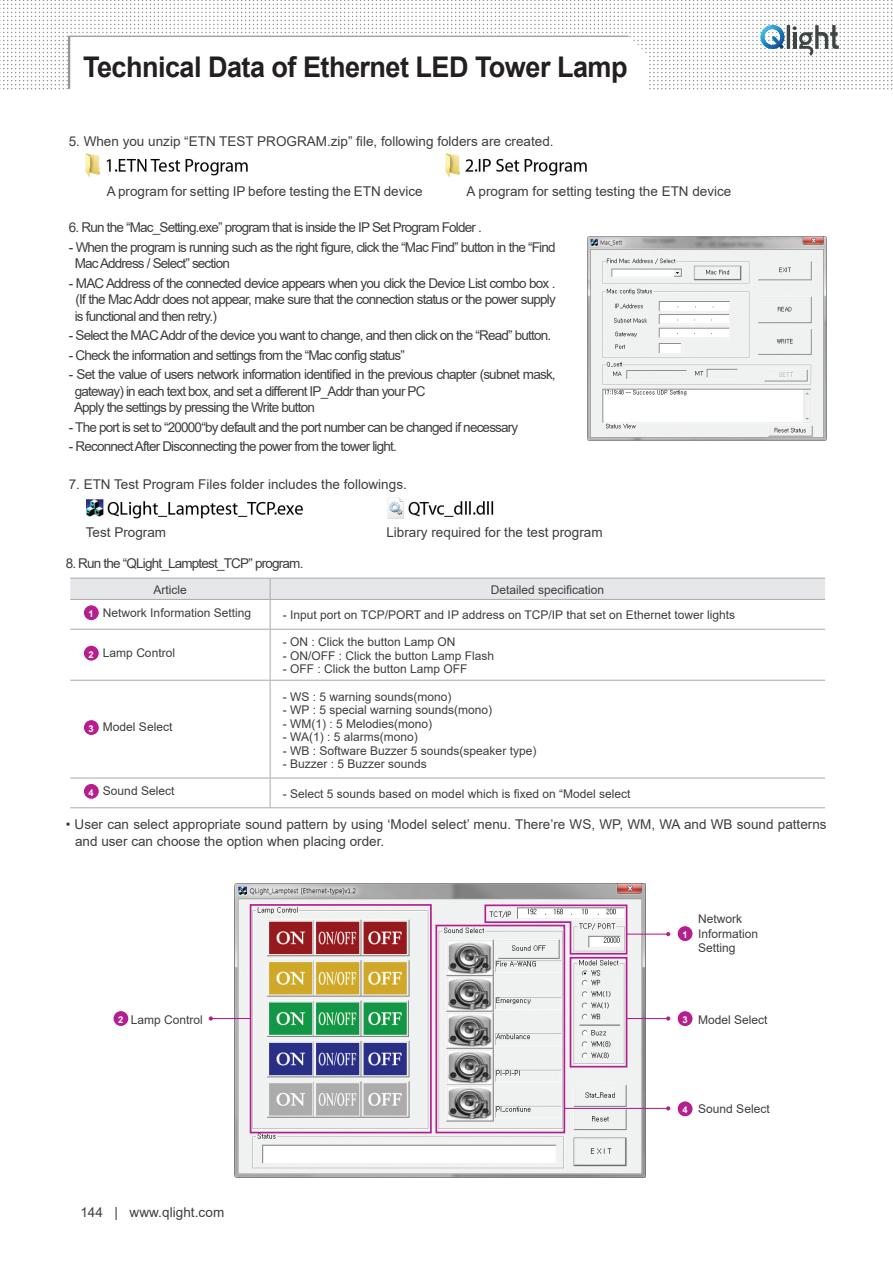
<style>
.page{position:relative;width:893px;height:1263px;background:#fff}
.page>*{position:absolute;margin:0;border:0;box-sizing:border-box;transform-origin:0 0}
.t1{font:700 28.5px "Arial";letter-spacing:-.02em;color:#231f20;scale:.95 1}
.t2{font:13.5px/16.5px "Arial";letter-spacing:-.06em;color:#3e3e3f}
.t3{font:13.5px/16.2px "Arial";color:#3e3e3f}
.t4{font:13.5px "Arial";letter-spacing:.005em;color:#3e3e3f}
.t5{font:12px/14.4px "Arial";color:#3e3e3f}
.t6{font:700 9.3px "Arial";color:#fff}
</style>
<div class="page">
<img style="left:0;top:0;width:893px;height:90px">
<svg style="left:760px;top:25px;width:79px;height:31px"></svg>
<img style="left:587px;top:236px;width:239px;height:204px">
<img style="left:235px;top:883px;width:410px;height:295px">
<div style="left:250px;top:904px;width:182px;height:229px;border:2px solid #b41e8d"></div>
<div style="left:435px;top:925px;width:130px;height:208px;border:2px solid #b41e8d"></div>
<div style="left:570px;top:957px;width:57px;height:110px;border:2px solid #b41e8d"></div>
<svg style="left:484px;top:904px;width:144px;height:51px"></svg>
<hr style="left:211px;top:1018px;width:40px;height:1px;background:#b41e8d">
<svg style="left:209px;top:1016px;width:4px;height:4px"></svg>
<hr style="left:627px;top:1018px;width:41px;height:1px;background:#b41e8d">
<svg style="left:666px;top:1016px;width:4px;height:4px"></svg>
<hr style="left:564px;top:1108px;width:104px;height:1px;background:#b41e8d">
<svg style="left:666px;top:1106px;width:4px;height:4px"></svg>
<hr style="left:627px;top:933px;width:41px;height:2px;background:#b41e8d">
<svg style="left:666px;top:932px;width:4px;height:4px"></svg>
<img style="left:445px;top:153px;width:142px;height:24px">
<img style="left:387px;top:497px;width:107px;height:22px">
<img style="left:86px;top:499px;width:218px;height:20px">
<img style="left:85px;top:153px;width:163px;height:24px">
<div style="left:677px;top:926px;width:16px;height:15px;background:#b41e8d;border-radius:50%"></div>
<div style="left:677px;top:925px;width:16px;height:17px;border:1px solid #fff;border-radius:50%"></div>
<div style="left:113px;top:1010px;width:16px;height:16px;background:#b41e8d;border-radius:50%"></div>
<div style="left:113px;top:1010px;width:16px;height:17px;border:1px solid #fff;border-radius:50%"></div>
<div style="left:677px;top:1011px;width:16px;height:15px;background:#b41e8d;border-radius:50%"></div>
<div style="left:677px;top:1010px;width:16px;height:17px;border:1px solid #fff;border-radius:50%"></div>
<div style="left:677px;top:1101px;width:16px;height:16px;background:#b41e8d;border-radius:50%"></div>
<div style="left:677px;top:1100px;width:16px;height:17px;border:1px solid #fff;border-radius:50%"></div>
<svg style="left:70px;top:578px;width:755px;height:51px"></svg>
<hr style="left:70px;top:629px;width:200px;height:1px;background:#a8a9ad">
<hr style="left:270px;top:629px;width:555px;height:1px;background:#a8a9ad">
<hr style="left:270px;top:629px;width:1px;height:51px;background:#a8a9ad">
<hr style="left:70px;top:680px;width:200px;height:1px;background:#a8a9ad">
<hr style="left:270px;top:680px;width:555px;height:1px;background:#a8a9ad">
<hr style="left:270px;top:681px;width:1px;height:97px;background:#a8a9ad">
<hr style="left:70px;top:778px;width:200px;height:1px;background:#a8a9ad">
<hr style="left:270px;top:778px;width:555px;height:1px;background:#a8a9ad">
<svg style="left:270px;top:778px;width:1px;height:29px"></svg>
<hr style="left:70px;top:807px;width:200px;height:1px;background:#a8a9ad">
<hr style="left:270px;top:807px;width:555px;height:1px;background:#a8a9ad">
<div style="left:83px;top:605px;width:16px;height:16px;background:#b41e8d;border-radius:50%"></div>
<div style="left:83px;top:604px;width:17px;height:17px;border:1px solid #fff;border-radius:50%"></div>
<div style="left:83px;top:645px;width:16px;height:16px;background:#b41e8d;border-radius:50%"></div>
<div style="left:83px;top:645px;width:17px;height:16px;border:1px solid #fff;border-radius:50%"></div>
<div style="left:83px;top:720px;width:16px;height:15px;background:#b41e8d;border-radius:50%"></div>
<div style="left:83px;top:719px;width:17px;height:17px;border:1px solid #fff;border-radius:50%"></div>
<div style="left:83px;top:783px;width:16px;height:16px;background:#b41e8d;border-radius:50%"></div>
<div style="left:83px;top:783px;width:17px;height:17px;border:1px solid #fff;border-radius:50%"></div>
<svg style="left:68px;top:36px;width:581px;height:54px"></svg>
<p class="t1" style="left:83px;top:47px;width:575px">Technical Data of Ethernet LED Tower Lamp</p>
<p class="t3" style="left:69px;top:133px;width:486px">5. When you unzip “ETN TEST PROGRAM.zip” file, following folders are created.</p>
<p class="t3" style="left:107px;top:183px;width:317px">A program for setting IP before testing the ETN device</p>
<p class="t3" style="left:467px;top:183px;width:266px">A program for setting testing the ETN device</p>
<p class="t2" style="left:69px;top:219px;width:415px">6. Run the “Mac_Setting.exe” program that is inside the IP Set Program Folder .</p>
<p class="t2" style="left:75px;top:238px;width:482px;text-indent:-6px">- When the program is running such as the right figure, click the “Mac Find” button in the “Find<br>Mac Address / Select” section</p>
<p class="t2" style="left:75px;top:274px;width:482px;text-align:justify;text-indent:-6px">- MAC Address of the connected device appears when you click the Device List combo box . (If the Mac Addr does not appear, make sure that the connection status or the power supply is functional and then retry.)</p>
<p class="t2" style="left:69px;top:327px;width:484px">- Select the MAC Addr of the device you want to change, and then click on the “Read” button.</p>
<p class="t2" style="left:69px;top:346px;width:338px">- Check the information and settings from the “Mac config status”</p>
<p class="t2" style="left:75px;top:366px;width:482px;text-indent:-6px">- Set the value of users network information identified in the previous chapter (subnet mask, gateway) in each text box, and set a different IP_Addr than your PC</p>
<p class="t2" style="left:74px;top:399px;width:242px">Apply the settings by pressing the Write button</p>
<p class="t2" style="left:69px;top:418px;width:451px">- The port is set to “20000“by default and the port number can be changed if necessary</p>
<p class="t2" style="left:69px;top:438px;width:329px">- Reconnect After Disconnecting the power from the tower light.</p>
<p class="t3" style="left:69px;top:476px;width:340px">7. ETN Test Program Files folder includes the followings.</p>
<p class="t3" style="left:86px;top:524px;width:82px">Test Program</p>
<p class="t3" style="left:386px;top:524px;width:218px">Library required for the test program</p>
<p class="t2" style="left:66px;top:555px;width:239px">8. Run the “QLight_Lamptest_TCP” program.</p>
<p class="t5" style="left:154px;top:582px;width:35px">Article</p>
<p class="t5" style="left:491px;top:582px;width:115px">Detailed specification</p>
<p class="t6" style="left:89px;top:607px;width:7px">1</p>
<p class="t5" style="left:103px;top:605px;width:150px">Network Information Setting</p>
<p class="t5" style="left:283px;top:608px;width:454px">- Input port on TCP/PORT and IP address on TCP/IP that set on Ethernet tower lights</p>
<p class="t6" style="left:89px;top:648px;width:7px">2</p>
<p class="t5" style="left:103px;top:645px;width:74px">Lamp Control</p>
<p class="t5" style="left:283px;top:635px;width:174px">- ON : Click the button Lamp ON</p>
<p class="t5" style="left:283px;top:648px;width:213px">- ON/OFF : Click the button Lamp Flash</p>
<p class="t5" style="left:283px;top:662px;width:186px">- OFF : Click the button Lamp OFF</p>
<p class="t6" style="left:89px;top:722px;width:7px">3</p>
<p class="t5" style="left:103px;top:720px;width:71px">Model Select</p>
<p class="t5" style="left:283px;top:689px;width:170px">- WS : 5 warning sounds(mono)</p>
<p class="t5" style="left:283px;top:702px;width:211px">- WP : 5 special warning sounds(mono)</p>
<p class="t5" style="left:283px;top:716px;width:151px">- WM(1) : 5 Melodies(mono)</p>
<p class="t5" style="left:283px;top:729px;width:136px">- WA(1) : 5 alarms(mono)</p>
<p class="t5" style="left:283px;top:743px;width:255px">- WB : Software Buzzer 5 sounds(speaker type)</p>
<p class="t5" style="left:283px;top:756px;width:146px">- Buzzer : 5 Buzzer sounds</p>
<p class="t6" style="left:89px;top:786px;width:7px">4</p>
<p class="t5" style="left:103px;top:784px;width:73px">Sound Select</p>
<p class="t5" style="left:283px;top:786px;width:349px">- Select 5 sounds based on model which is fixed on “Model select</p>
<p class="t3" style="left:75px;top:816px;width:753px;text-indent:-9px">• User can select appropriate sound pattern by using ‘Model select’ menu. There’re WS, WP, WM, WA and WB sound patterns and user can choose the option when placing order.</p>
<p class="t6" style="left:682px;top:928px;width:7px">1</p>
<p class="t5" style="left:698px;top:912px;width:46px">Network</p>
<p class="t5" style="left:698px;top:926px;width:62px">Information<br>Setting</p>
<p class="t5" style="left:131px;top:1012px;width:74px">Lamp Control</p>
<p class="t6" style="left:118px;top:1013px;width:7px">2</p>
<p class="t6" style="left:682px;top:1013px;width:7px">3</p>
<p class="t5" style="left:698px;top:1012px;width:71px">Model Select</p>
<p class="t6" style="left:682px;top:1103px;width:7px">4</p>
<p class="t5" style="left:698px;top:1102px;width:73px">Sound Select</p>
<p class="t4" style="left:80px;top:1202px;width:145px">144 | www.qlight.com</p>
</div>
